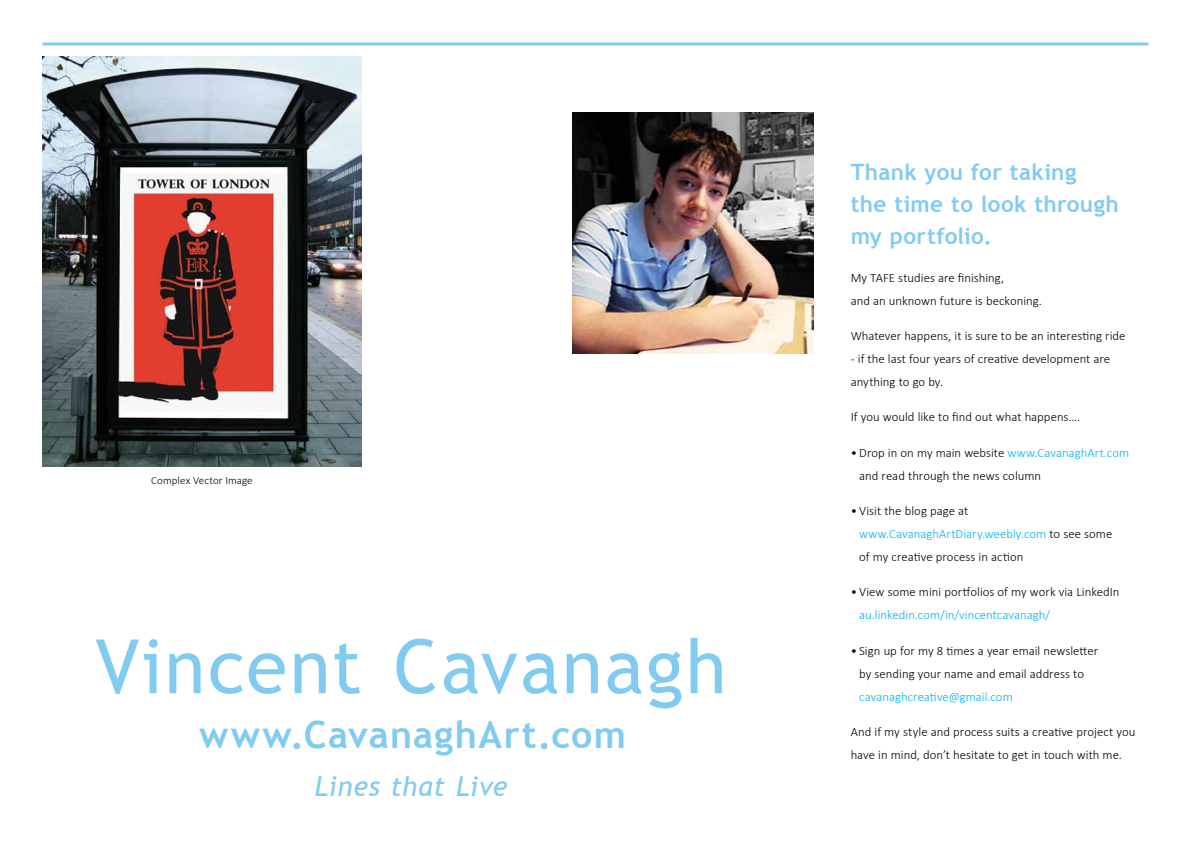
<style>
.page{position:relative;width:1191px;height:842px;background:#fff}
.page>*{position:absolute;margin:0;border:0;box-sizing:border-box;transform-origin:0 0}
.t1{font:75px "Trebuchet MS";letter-spacing:.025em;color:#81cbf1}
.t2{font:700 37.5px "Trebuchet MS";letter-spacing:.035em;color:#81cbf1}
.t3{font:italic 27.5px "Trebuchet MS";letter-spacing:.015em;color:#81cbf1}
.t4{font:700 22.5px/32px "Trebuchet MS";letter-spacing:.015em;color:#81cbf1}
.t5{font:300 12.8px/23.1px "Calibri";color:#000}
.t6{font:300 12.8px "Calibri";color:#00b3f0}
.t7{font:300 11px "Calibri";letter-spacing:.01em;color:#000}
.s1{color:#00b3f0}
</style>
<div class="page">
<hr style="left:43px;top:43px;width:1105px;height:3px;background:#81cbf1">
<img style="left:572px;top:112px;width:241px;height:241px">
<img style="left:43px;top:57px;width:318px;height:410px">
<p class="t7" style="left:151px;top:473px;width:103px">Complex Vector Image</p>
<h1 class="t1" style="left:95px;top:622px;width:633px">Vincent Cavanagh</h1>
<h2 class="t2" style="left:199px;top:711px;width:428px">www.CavanaghArt.com</h2>
<h3 class="t3" style="left:314px;top:770px;width:195px">Lines that Live</h3>
<h3 class="t4" style="left:850px;top:156px;width:270px">Thank you for taking<br>the time to look through my portfolio.</h3>
<p class="t5" style="left:850px;top:265px;width:193px">My TAFE studies are finishing,<br>and an unknown future is beckoning.</p>
<p class="t5" style="left:850px;top:323px;width:276px">Whatever happens, it is sure to be an interesting ride</p>
<p class="t5" style="left:850px;top:347px;width:261px">- if the last four years of creative development are anything to go by.</p>
<p class="t5" style="left:850px;top:405px;width:231px">If you would like to find out what happens….</p>
<p class="t5" style="left:859px;top:440px;width:271px;text-indent:-9px">• Drop in on my main website <span class="s1">www.CavanaghArt.com </span>and read through the news column</p>
<p class="t5" style="left:859px;top:498px;width:255px;text-indent:-9px">• Visit the blog page at <span class="s1">www.CavanaghArtDiary.weebly.com</span> to see some of my creative process in action</p>
<p class="t5" style="left:850px;top:580px;width:270px">• View some mini portfolios of my work via LinkedIn</p>
<p class="t6" style="left:859px;top:607px;width:192px">au.linkedin.com/in/vincentcavanagh/</p>
<p class="t5" style="left:850px;top:638px;width:249px;text-align:center">• Sign up for my 8 times a year email newsletter by sending your name and email address to</p>
<p class="t6" style="left:859px;top:689px;width:155px">cavanaghcreative@gmail.com</p>
<p class="t5" style="left:850px;top:720px;width:286px">And if my style and process suits a creative project you have in mind, don’t hesitate to get in touch with me.</p>
</div>
